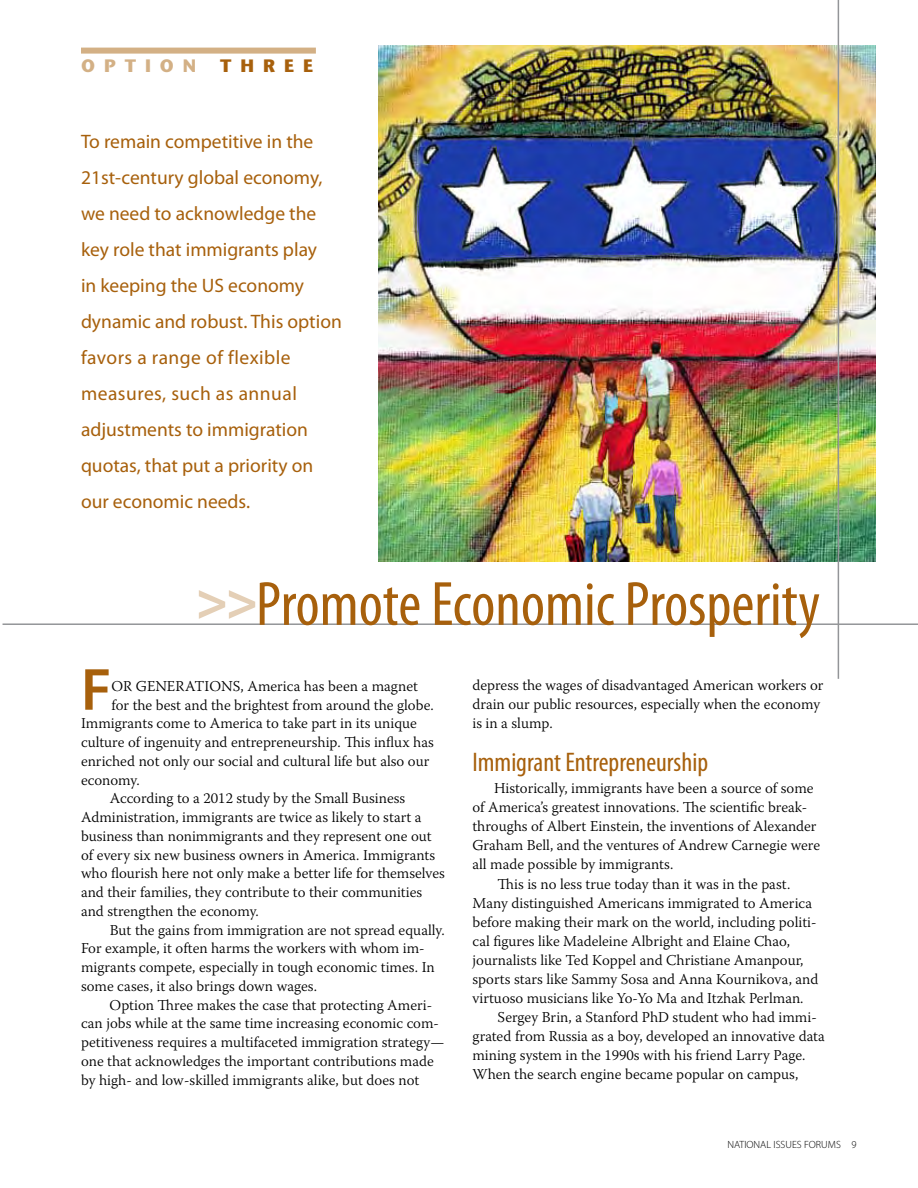
<style>
.page{position:relative;width:918px;height:1188px;background:#fff}
.page>*{position:absolute;margin:0;border:0;box-sizing:border-box;transform-origin:0 0}
.t1{font:condensed 63px "Myriad Pro";color:#a7600c}
.t2{font:600 60px "Myriad Pro";color:#a7600c}
.t3{font:condensed 27px "Myriad Pro";color:#a7600c}
.t4{font:19.5px/36px "Myriad Pro";color:#a7600c}
.t5{font:700 18px "Stone Sans Std";letter-spacing:.5em;color:#d3b085}
.t6{font:700 18px "Stone Sans Std";letter-spacing:.5em;color:#a7600c}
.t7{font:300 15px/18.8px "Warnock Pro";color:#000}
.t8{font:300 10.5px "Myriad Pro";color:#000}
.s1{font-weight:900;font-size:54px;color:#e4cfb6}
</style>
<div class="page">
<hr style="left:3px;top:623px;width:915px;height:2px;background:#939598">
<img style="left:378px;top:45px;width:497px;height:517px">
<div style="left:81px;top:48px;width:235px;height:6px;background:#d3b085"></div>
<hr style="left:838px;top:0;width:1px;height:679px;background:#939598">
<p class="t5" style="left:81px;top:55px;width:117px">OPTION</p>
<p class="t6" style="left:220px;top:55px;width:95px">THREE</p>
<p class="t4" style="left:81px;top:124px;width:262px">To remain competitive in the<br>21st-century global economy, we need to acknowledge the key role that immigrants play<br>in keeping the US economy dynamic and robust. This option favors a range of flexible measures, such as annual adjustments to immigration quotas, that put a priority on our economic needs.</p>
<h1 class="t1" style="left:196px;top:570px;width:626px"><span class="s1">&gt;&gt;</span>Promote Economic Prosperity</h1>
<h2 class="t2" style="left:81px;top:656px;width:32px">F</h2>
<p class="t7" style="left:112px;top:676px;width:308px">OR GENERATIONS, America has been a magnet</p>
<p class="t7" style="left:112px;top:695px;width:324px">for the best and the brightest from around the globe.</p>
<p class="t7" style="left:81px;top:714px;width:337px">Immigrants come to America to take part in its unique</p>
<p class="t7" style="left:81px;top:733px;width:355px">culture of ingenuity and entrepreneurship. This influx has</p>
<p class="t7" style="left:81px;top:751px;width:350px">enriched not only our social and cultural life but also our</p>
<p class="t7" style="left:81px;top:770px;width:60px">economy.</p>
<p class="t7" style="left:110px;top:789px;width:297px">According to a 2012 study by the Small Business</p>
<p class="t7" style="left:81px;top:808px;width:342px">Administration, immigrants are twice as likely to start a</p>
<p class="t7" style="left:81px;top:826px;width:352px">business than nonimmigrants and they represent one out</p>
<p class="t7" style="left:81px;top:845px;width:356px">of every six new business owners in America. Immigrants</p>
<p class="t7" style="left:81px;top:864px;width:365px">who flourish here not only make a better life for themselves</p>
<p class="t7" style="left:81px;top:883px;width:343px">and their families, they contribute to their communities</p>
<p class="t7" style="left:81px;top:901px;width:179px">and strengthen the economy.</p>
<p class="t7" style="left:110px;top:920px;width:337px">But the gains from immigration are not spread equally.</p>
<p class="t7" style="left:81px;top:939px;width:345px">For example, it often harms the workers with whom im-</p>
<p class="t7" style="left:81px;top:958px;width:355px">migrants compete, especially in tough economic times. In</p>
<p class="t7" style="left:81px;top:976px;width:238px">some cases, it also brings down wages.</p>
<p class="t7" style="left:110px;top:995px;width:324px">Option Three makes the case that protecting Ameri-</p>
<p class="t7" style="left:81px;top:1014px;width:360px">can jobs while at the same time increasing economic com-</p>
<p class="t7" style="left:81px;top:1033px;width:365px">petitiveness requires a multifaceted immigration strategy—</p>
<p class="t7" style="left:81px;top:1051px;width:354px">one that acknowledges the important contributions made</p>
<p class="t7" style="left:81px;top:1070px;width:340px">by high- and low-skilled immigrants alike, but does not</p>
<p class="t7" style="left:473px;top:676px;width:352px">depress the wages of disadvantaged American workers or drain our public resources, especially when the economy is in a slump.</p>
<h3 class="t3" style="left:472px;top:747px;width:237px">Immigrant Entrepreneurship</h3>
<p class="t7" style="left:494px;top:779px;width:321px">Historically, immigrants have been a source of some</p>
<p class="t7" style="left:472px;top:798px;width:336px">of America’s greatest innovations. The scientific break-</p>
<p class="t7" style="left:472px;top:817px;width:346px">throughs of Albert Einstein, the inventions of Alexander</p>
<p class="t7" style="left:472px;top:836px;width:349px">Graham Bell, and the ventures of Andrew Carnegie were</p>
<p class="t7" style="left:472px;top:855px;width:203px">all made possible by immigrants.</p>
<p class="t7" style="left:498px;top:874px;width:294px">This is no less true today than it was in the past.</p>
<p class="t7" style="left:472px;top:893px;width:341px">Many distinguished Americans immigrated to America</p>
<p class="t7" style="left:472px;top:912px;width:346px">before making their mark on the world, including politi-</p>
<p class="t7" style="left:472px;top:931px;width:319px">cal figures like Madeleine Albright and Elaine Chao,</p>
<p class="t7" style="left:472px;top:950px;width:332px">journalists like Ted Koppel and Christiane Amanpour,</p>
<p class="t7" style="left:472px;top:969px;width:347px">sports stars like Sammy Sosa and Anna Kournikova, and</p>
<p class="t7" style="left:472px;top:988px;width:333px">virtuoso musicians like Yo-Yo Ma and Itzhak Perlman.</p>
<p class="t7" style="left:498px;top:1007px;width:321px">Sergey Brin, a Stanford PhD student who had immi-</p>
<p class="t7" style="left:472px;top:1026px;width:354px">grated from Russia as a boy, developed an innovative data</p>
<p class="t7" style="left:472px;top:1045px;width:335px">mining system in the 1990s with his friend Larry Page.</p>
<p class="t7" style="left:472px;top:1064px;width:328px">When the search engine became popular on campus,</p>
<p class="t8" style="left:727px;top:1138px;width:131px">NATIONAL ISSUES FORUMS 9</p>
</div>
